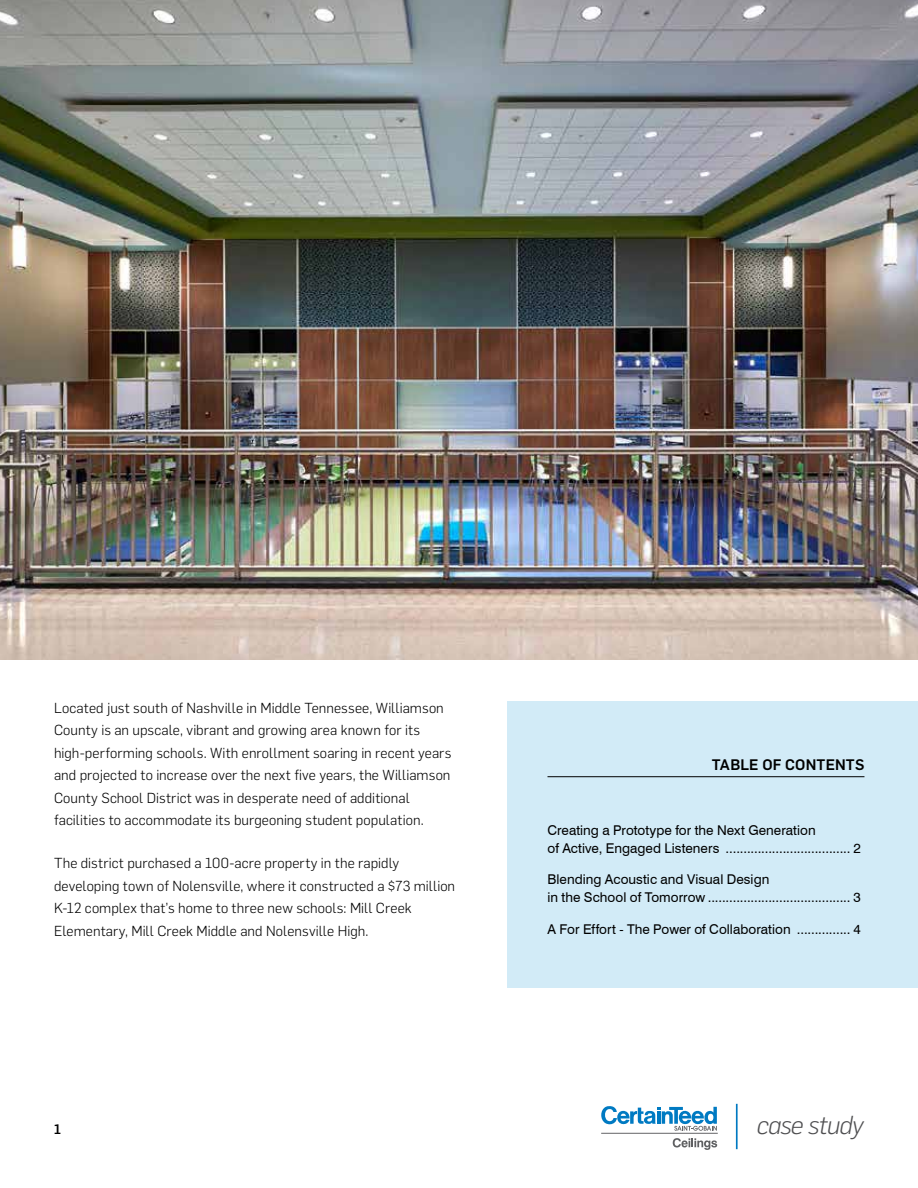
<style>
.page{position:relative;width:918px;height:1188px;background:#fff}
.page>*{position:absolute;margin:0;border:0;box-sizing:border-box;transform-origin:0 0}
.t1{font:italic 300 25.5px "Flama";letter-spacing:-.035em;color:#4f4f51}
.t2{font:500 15px "Flama";letter-spacing:.01em;color:#000}
.t3{font:300 14.25px/22.5px "Flama";letter-spacing:.005em;color:#000}
.t4{font:13.5px/18px "Swiss 721 BT";letter-spacing:.005em;color:#000}
.t5{font:500 13.5px "Flama";color:#000}
</style>
<div class="page">
<img style="left:0;top:0;width:918px;height:659px">
<hr style="left:736px;top:1104px;width:2px;height:45px;background:#0079c1">
<hr style="left:601px;top:1133px;width:117px;height:1px;background:#636466">
<svg style="left:601px;top:1106px;width:116px;height:25px"></svg>
<svg style="left:673px;top:1138px;width:44px;height:12px"></svg>
<div style="left:507px;top:702px;width:411px;height:286px;background:#d2ebf7"></div>
<hr style="left:548px;top:776px;width:316px;height:1px;background:#000">
<p class="t3" style="left:54px;top:696px;width:399px">Located just south of Nashville in Middle Tennessee, Williamson County is an upscale, vibrant and growing area known for its high-performing schools. With enrollment soaring in recent years and projected to increase over the next five years, the Williamson County School District was in desperate need of additional facilities to accommodate its burgeoning student population.</p>
<p class="t3" style="left:54px;top:851px;width:403px">The district purchased a 100-acre property in the rapidly developing town of Nolensville, where it constructed a $73 million K-12 complex that’s home to three new schools: Mill Creek Elementary, Mill Creek Middle and Nolensville High.</p>
<p class="t2" style="left:712px;top:753px;width:154px">TABLE OF CONTENTS</p>
<p class="t4" style="left:548px;top:821px;width:315px">Creating a Prototype for the Next Generation<br>of Active, Engaged Listeners ................................... 2</p>
<p class="t4" style="left:548px;top:870px;width:315px">Blending Acoustic and Visual Design<br>in the School of Tomorrow ........................................ 3</p>
<p class="t4" style="left:548px;top:920px;width:315px">A For Effort - The Power of Collaboration ............... 4</p>
<p class="t5" style="left:54px;top:1119px;width:8px">1</p>
<h1 class="t1" style="left:757px;top:1108px;width:109px">case study</h1>
</div>
